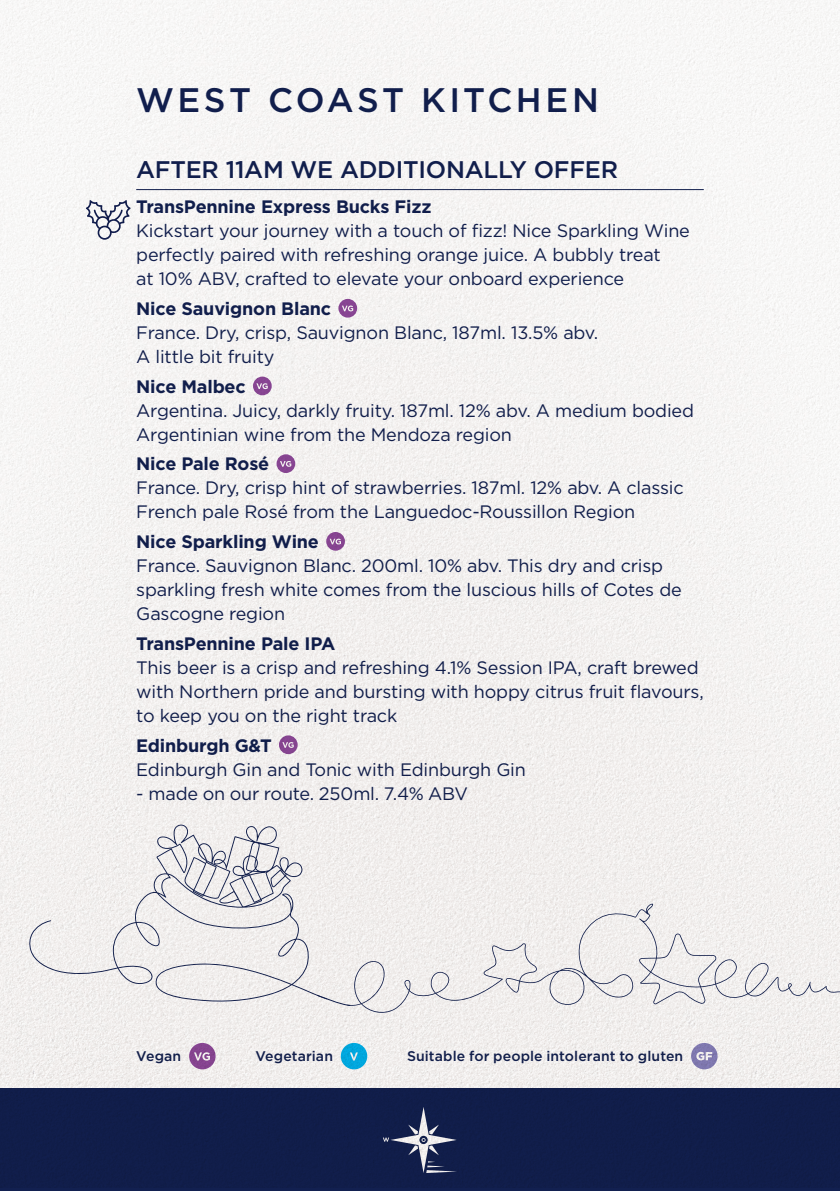
<style>
.page{position:relative;width:840px;height:1191px;background:#fff}
.page>*{position:absolute;margin:0;border:0;box-sizing:border-box;transform-origin:0 0}
.t1{font:500 34px "Gotham";letter-spacing:.1em;color:#122050}
.t2{font:500 24px "Gotham";letter-spacing:-.01em;color:#122050}
.t3{font:18px/24px "Gotham";letter-spacing:-.01em;color:#122050}
.t4{font:700 18px "Gotham";letter-spacing:-.01em;color:#122050}
.t5{font:500 14px "Gotham";letter-spacing:.005em;color:#122050}
</style>
<div class="page">
<hr style="left:839px;top:1089px;width:1px;height:102px;background:#122050">
<div style="left:0;top:1089px;width:839px;height:102px;background:#122050"></div>
<img style="left:0;top:0;width:839px;height:1187px">
<h1 class="t1" style="left:136px;top:78px;width:464px">WEST COAST KITCHEN</h1>
<h2 class="t2" style="left:136px;top:154px;width:483px">AFTER 11AM WE ADDITIONALLY OFFER</h2>
<p class="t4" style="left:136px;top:195px;width:297px">TransPennine Express Bucks Fizz</p>
<p class="t3" style="left:136px;top:219px;width:555px">Kickstart your journey with a touch of fizz! Nice Sparkling Wine perfectly paired with refreshing orange juice. A bubbly treat<br>at 10% ABV, crafted to elevate your onboard experience</p>
<p class="t4" style="left:136px;top:297px;width:196px">Nice Sauvignon Blanc</p>
<p class="t3" style="left:136px;top:320px;width:463px">France. Dry, crisp, Sauvignon Blanc, 187ml. 13.5% abv.<br>A little bit fruity</p>
<p class="t4" style="left:136px;top:374px;width:111px">Nice Malbec</p>
<p class="t3" style="left:136px;top:398px;width:559px">Argentina. Juicy, darkly fruity. 187ml. 12% abv. A medium bodied<br>Argentinian wine from the Mendoza region</p>
<p class="t4" style="left:136px;top:452px;width:134px">Nice Pale Rosé</p>
<p class="t3" style="left:136px;top:476px;width:548px">France. Dry, crisp hint of strawberries. 187ml. 12% abv. A classic<br>French pale Rosé from the Languedoc-Roussillon Region</p>
<p class="t4" style="left:136px;top:530px;width:184px">Nice Sparkling Wine</p>
<p class="t3" style="left:136px;top:553px;width:546px">France. Sauvignon Blanc. 200ml. 10% abv. This dry and crisp sparkling fresh white comes from the luscious hills of Cotes de<br>Gascogne region</p>
<p class="t4" style="left:136px;top:631px;width:200px">TransPennine Pale IPA</p>
<p class="t3" style="left:136px;top:655px;width:568px">This beer is a crisp and refreshing 4.1% Session IPA, craft brewed with Northern pride and bursting with hoppy citrus fruit flavours, to keep you on the right track</p>
<p class="t4" style="left:136px;top:733px;width:137px">Edinburgh G&amp;T</p>
<p class="t3" style="left:136px;top:757px;width:391px">Edinburgh Gin and Tonic with Edinburgh Gin</p>
<p class="t3" style="left:136px;top:781px;width:333px">- made on our route. 250ml. 7.4% ABV</p>
<p class="t5" style="left:136px;top:1046px;width:47px">Vegan</p>
<p class="t5" style="left:255px;top:1046px;width:79px">Vegetarian</p>
<p class="t5" style="left:407px;top:1046px;width:277px">Suitable for people intolerant to gluten</p>
</div>
